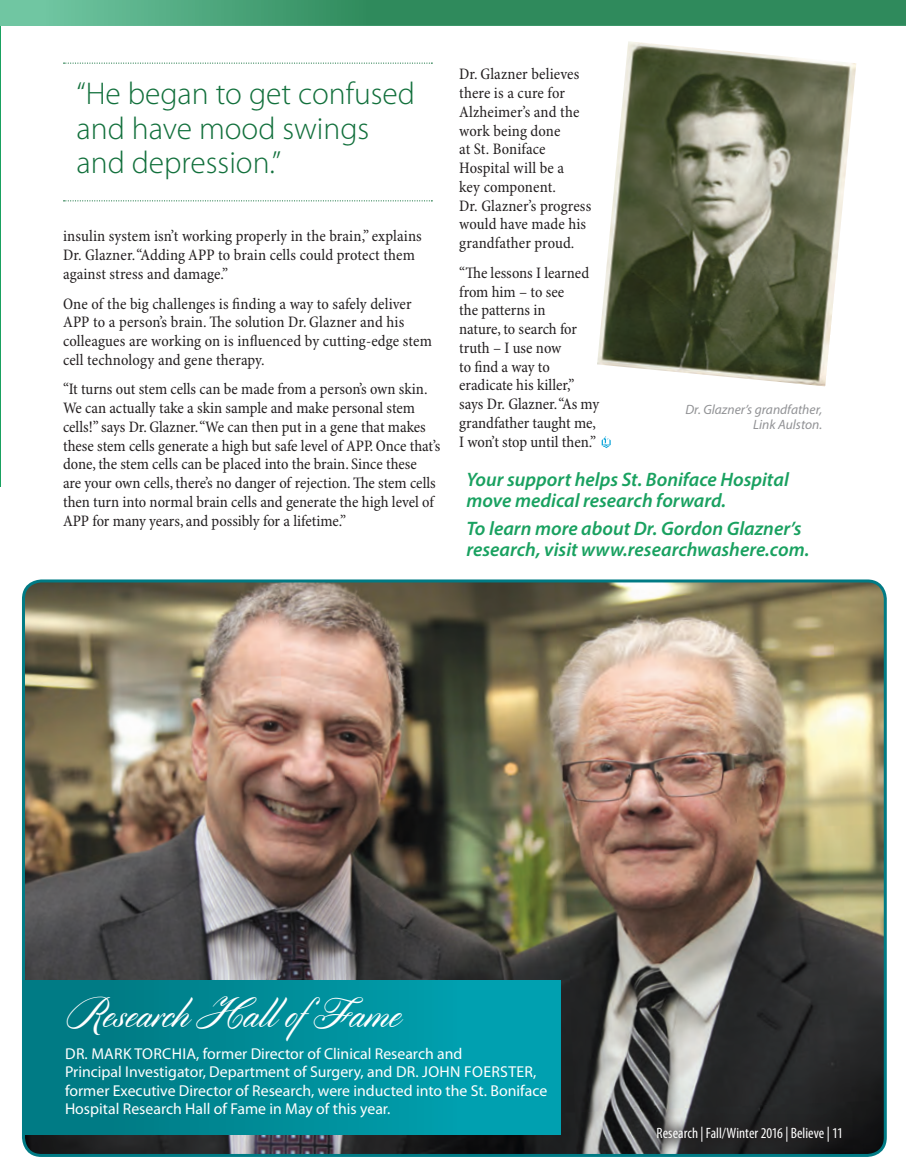
<style>
.page{position:relative;width:906px;height:1176px;background:#fff}
.page>*{position:absolute;margin:0;border:0;box-sizing:border-box;transform-origin:0 0}
.Donors{font:49.95px "Cylburn";color:#fff}
.Quote-White{font:300 31.5px/34.5px "Myriad Pro";color:#12703c}
.MORE_INFO{font:italic 600 19.5px/21px "Myriad Pro";color:#19a160}
.BODY{font:condensed 16.2px/18.8px "Minion Pro";color:#231f20}
.Donors-2{font:15.75px/18.5px "Myriad Pro";color:#fff}
.t1{font:condensed 15px "Myriad Pro";color:#fff}
.t2{font:italic 13.5px/15px "Myriad Pro";color:#919295;text-align:right}
</style>
<div class="page">
<hr style="left:0;top:24px;width:1px;height:462px;background:#19a160">
<svg style="left:0;top:0;width:905px;height:26px;background:#3e986c"></svg>
<svg style="left:63px;top:63px;width:369px;height:1px"></svg>
<svg style="left:63px;top:200px;width:369px;height:1px"></svg>
<img style="left:597px;top:41px;width:258px;height:345px">
<svg style="left:601px;top:436px;width:9px;height:12px"></svg>
<img style="left:23px;top:580px;width:861px;height:575px">
<div style="left:22px;top:579px;width:864px;height:577px;border:3px solid #007b85;border-radius:18px"></div>
<div style="left:23px;top:979px;width:536px;height:154px;background:linear-gradient(to right,#00767f,#00a5b6)"></div>
<svg style="left:642px;top:1112px;width:213px;height:43px;background:#2d3032"></svg>
<p class="Quote-White" style="left:76px;top:77px;width:340px">“He began to get confused and have mood swings and depression.”</p>
<p class="BODY" style="left:63px;top:227px;width:360px">insulin system isn’t working properly in the brain,” explains<br>Dr. Glazner. “Adding APP to brain cells could protect them against stress and damage.”</p>
<p class="BODY" style="left:63px;top:294px;width:370px">One of the big challenges is finding a way to safely deliver APP to a person’s brain. The solution Dr. Glazner and his colleagues are working on is influenced by cutting-edge stem cell technology and gene therapy.</p>
<p class="BODY" style="left:63px;top:380px;width:378px">“It turns out stem cells can be made from a person’s own skin.<br>We can actually take a skin sample and make personal stem cells!” says Dr. Glazner. “We can then put in a gene that makes these stem cells generate a high but safe level of APP. Once that’s done, the stem cells can be placed into the brain. Since these<br>are your own cells, there’s no danger of rejection. The stem cells then turn into normal brain cells and generate the high level of APP for many years, and possibly for a lifetime.”</p>
<p class="BODY" style="left:459px;top:65px;width:133px">Dr. Glazner believes there is a cure for<br>Alzheimer’s and the work being done<br>at St. Boniface<br>Hospital will be a<br>key component.<br>Dr. Glazner’s progress would have made his grandfather proud.</p>
<p class="BODY" style="left:459px;top:264px;width:141px">“The lessons I learned from him – to see<br>the patterns in<br>nature, to search for truth – I use now<br>to find a way to eradicate his killer,” says Dr. Glazner. “As my grandfather taught me,<br>I won’t stop until then.”</p>
<p class="t2" style="left:685px;top:401px;width:138px">Dr. Glazner’s grandfather,<br>Link Aulston.</p>
<p class="MORE_INFO" style="left:466px;top:468px;width:324px">Your support helps St. Boniface Hospital move medical research forward.</p>
<p class="MORE_INFO" style="left:466px;top:517px;width:344px">To learn more about Dr. Gordon Glazner’s research, visit www.researchwashere.com.</p>
<p class="Donors" style="left:65px;top:985px;width:336px">Research Hall ofFame</p>
<p class="Donors-2" style="left:65px;top:1044px;width:483px">DR. MARK TORCHIA, former Director of Clinical Research and<br>Principal Investigator, Department of Surgery, and DR. JOHN FOERSTER, former Executive Director of Research, were inducted into the St. Boniface Hospital Research Hall of Fame in May of this year.</p>
<p class="t1" style="left:656px;top:1124px;width:188px">Research | Fall/Winter 2016 | Believe | 11</p>
</div>
